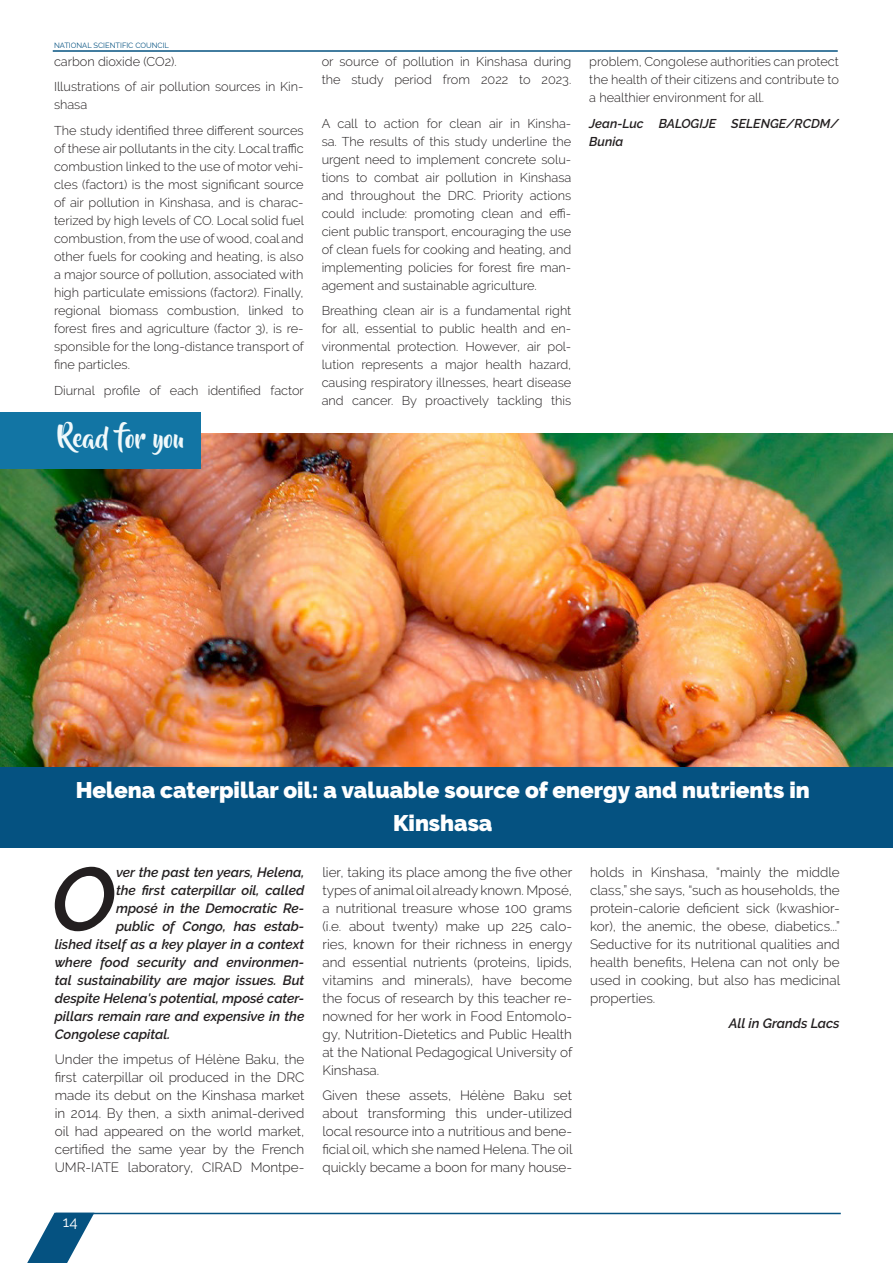
<style>
.page{position:relative;width:893px;height:1263px;background:#fff}
.page>*{position:absolute;margin:0;border:0;box-sizing:border-box;transform-origin:0 0}
.t1{font:italic 600 89.55px "Raleway";color:#231f20}
.t2{font:25.5px "Beyond The Mountains";color:#f0f9fb}
.t3{font:900 22.5px/33px "Raleway";color:#fff;text-align:center}
.t4{font:15px "Raleway";color:#fff}
.t5{font:300 13.5px/18px "Raleway";color:#231f20;text-align:justify}
.t6{font:italic 600 13.5px "Raleway";color:#231f20}
.t7{font:300 12.75px/18px "Raleway";color:#231f20;text-align:justify}
.t8{font:italic 600 12.75px/18px "Raleway";color:#231f20}
.t9{font:7.5px "Raleway";color:#055281}
</style>
<div class="page">
<hr style="left:56px;top:1213px;width:785px;height:1px;background:#055281">
<svg style="left:27px;top:1213px;width:67px;height:50px"></svg>
<hr style="left:53px;top:50px;width:785px;height:2px;background:#055281">
<img style="left:0;top:434px;width:892px;height:333px">
<div style="left:0;top:767px;width:893px;height:81px;background:#055281"></div>
<div style="left:0;top:412px;width:201px;height:56px;background:#1275a4"></div>
<p class="t9" style="left:54px;top:41px;width:117px">NATIONAL SCIENTIFIC COUNCIL</p>
<p class="t7" style="left:54px;top:52px;width:124px">carbon dioxide (CO2).</p>
<p class="t7" style="left:54px;top:78px;width:251px">Illustrations of air pollution sources in Kin&shy;shasa</p>
<p class="t7" style="left:54px;top:121px;width:252px">The study identified three different sources of these air pollutants in the city. Local traffic combustion linked to the use of motor vehi&shy;cles (factor1) is the most significant source of air pollution in Kinshasa, and is charac&shy;terized by high levels of CO. Local solid fuel combustion, from the use of wood, coal and other fuels for cooking and heating, is also a major source of pollution, associated with high particulate emissions (factor2). Finally, regional biomass combustion, linked to forest fires and agriculture (factor 3), is re&shy;sponsible for the long-distance transport of fine particles.</p>
<p class="t7" style="left:54px;top:381px;width:251px">Diurnal profile of each identified factor</p>
<p class="t2" style="left:57px;top:424px;width:129px">Read for you</p>
<p class="t7" style="left:322px;top:52px;width:251px">or source of pollution in Kinshasa during the study period from 2022 to 2023.</p>
<p class="t7" style="left:322px;top:114px;width:251px">A call to action for clean air in Kinsha&shy;sa. The results of this study underline the urgent need to implement concrete solu&shy;tions to combat air pollution in Kinshasa and throughout the DRC. Priority actions could include: promoting clean and effi&shy;cient public transport, encouraging the use of clean fuels for cooking and heating, and implementing policies for forest fire man&shy;agement and sustainable agriculture.</p>
<p class="t7" style="left:322px;top:301px;width:251px">Breathing clean air is a fundamental right for all, essential to public health and en&shy;vironmental protection. However, air pol&shy;lution represents a major health hazard, causing respiratory illnesses, heart disease and cancer. By proactively tackling this</p>
<p class="t7" style="left:589px;top:52px;width:251px">problem, Congolese authorities can protect the health of their citizens and contribute to a healthier environment for all.</p>
<p class="t8" style="left:589px;top:114px;width:251px">Jean-Luc BALOGIJE SELENGE/RCDM/<br>Bunia</p>
<p class="t3" style="left:76px;top:773px;width:736px">Helena caterpillar oil: a valuable source of energy and nutrients in<br>Kinshasa</p>
<p class="t1" style="left:51px;top:847px;width:66px">O</p>
<p class="t6" style="left:116px;top:864px;width:190px">ver the past ten years, Helena,</p>
<p class="t2" style="left:62px;top:786px;width:168px">Activités du CSN</p>
<p class="t5" style="left:322px;top:863px;width:251px">lier, taking its place among the five other types of animal oil already known. Mposé, a nutritional treasure whose 100 grams (i.e. about twenty) make up 225 calo&shy;ries, known for their richness in energy and essential nutrients (proteins, lipids, vitamins and minerals), have become the focus of research by this teacher re&shy;nowned for her work in Food Entomolo&shy;gy, Nutrition-Dietetics and Public Health at the National Pedagogical University of Kinshasa.</p>
<p class="t5" style="left:322px;top:1086px;width:252px">Given these assets, Hélène Baku set about transforming this under-utilized local resource into a nutritious and bene&shy;ficial oil, which she named Helena. The oil quickly became a boon for many house-</p>
<p class="t5" style="left:590px;top:863px;width:252px">holds in Kinshasa, “mainly the middle class,” she says, “such as households, the protein-calorie deficient sick (kwashior&shy;kor), the anemic, the obese, diabetics...” Seductive for its nutritional qualities and health benefits, Helena can not only be used in cooking, but also has medicinal properties.</p>
<p class="t6" style="left:729px;top:1016px;width:112px">All in Grands Lacs</p>
<p class="t6" style="left:116px;top:882px;width:190px">the first caterpillar oil, called</p>
<p class="t6" style="left:116px;top:900px;width:190px">mposé in the Democratic Re-</p>
<p class="t6" style="left:116px;top:918px;width:190px">public of Congo, has estab-</p>
<p class="t6" style="left:55px;top:936px;width:251px">lished itself as a key player in a context</p>
<p class="t6" style="left:55px;top:954px;width:251px">where food security and environmen-</p>
<p class="t6" style="left:55px;top:972px;width:251px">tal sustainability are major issues. But</p>
<p class="t6" style="left:55px;top:990px;width:251px">despite Helena's potential, mposé cater-</p>
<p class="t6" style="left:55px;top:1008px;width:251px">pillars remain rare and expensive in the</p>
<p class="t6" style="left:55px;top:1026px;width:117px">Congolese capital.</p>
<p class="t5" style="left:55px;top:1050px;width:251px">Under the impetus of Hélène Baku, the first caterpillar oil produced in the DRC made its debut on the Kinshasa market in 2014. By then, a sixth animal-derived oil had appeared on the world market, certified the same year by the French UMR-IATE laboratory, CIRAD Montpe-</p>
<p class="t4" style="left:63px;top:1213px;width:16px">14</p>
</div>
